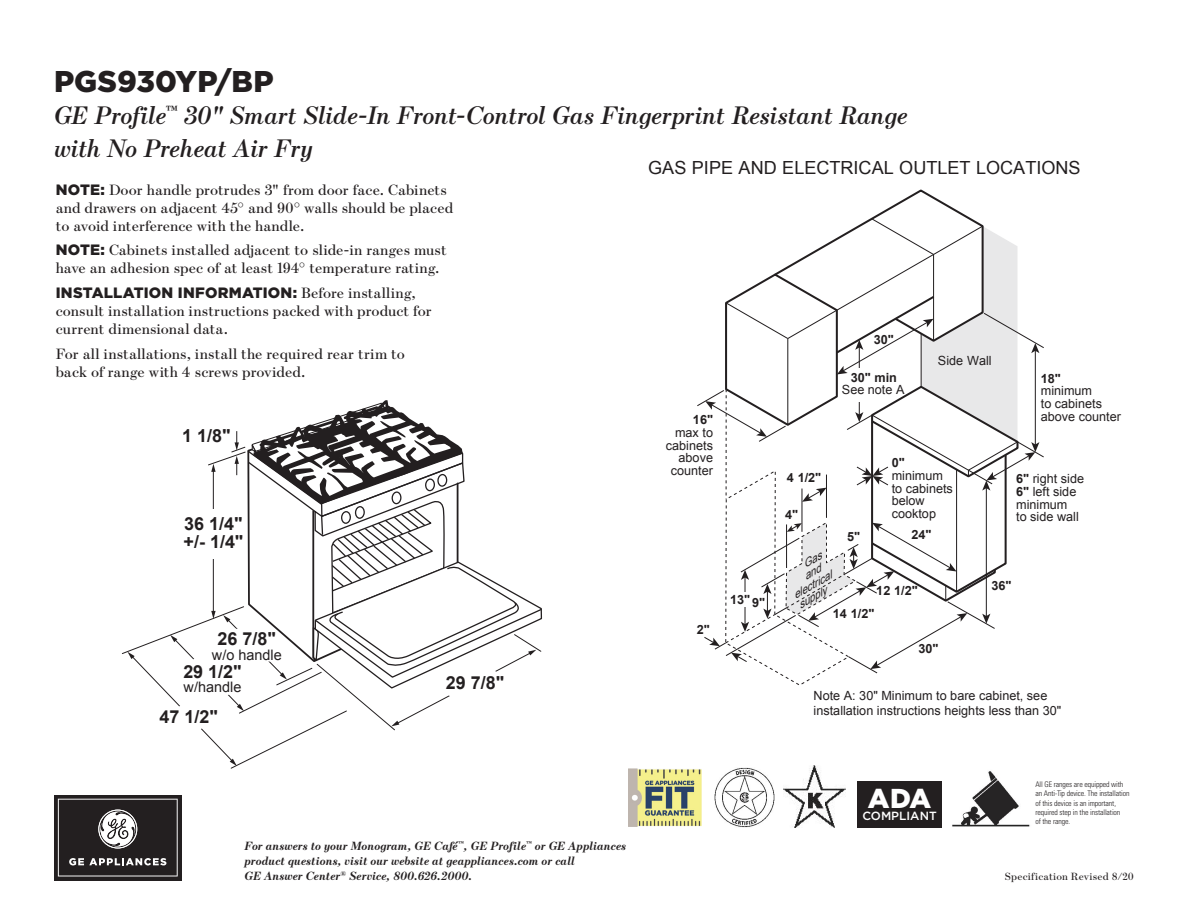
<style>
.page{position:relative;width:1188px;height:918px;background:#fff}
.page>*{position:absolute;margin:0;border:0;box-sizing:border-box;transform-origin:0 0}
.t1{font:900 30px "Gotham";color:#231f20}
.t2{font:900 27.3px "Gotham";color:#fff}
.t3{font:italic 600 25.5px/32.2px "Escrow";letter-spacing:-.005em;color:#231f20}
.t4{font:18.15px "Arial";color:#231f20}
.t5{font:700 18px/18.1px "Arial";color:#231f20}
.body_copy{font:15px/18px "Escrow";letter-spacing:.005em;color:#231f20}
.t6{font:14.4px "Arial";color:#231f20}
.t7{font:12.6px/12.6px "Arial";color:#231f20}
.t8{font:700 12.6px "Arial";color:#231f20}
.t9{font:italic 700 12px/15px "Escrow";letter-spacing:.01em;color:#231f20}
.t10{font:500 11.85px "Gotham";color:#fff}
.t11{font:italic 10.8px "Arial";color:#231f20}
.t12{font:10.5px "Escrow";letter-spacing:.02em;color:#231f20}
.t13{font:300 condensed 7.8px/9px "Univers LT Std";letter-spacing:-.015em;color:#231f20}
.s1{font-family:"Gotham";font-weight:900}
.s2{font-weight:700}
</style>
<div class="page">
<div style="left:54px;top:795px;width:128px;height:85px;background:linear-gradient(to right,#231f20,#231f20)"></div>
<svg style="left:58px;top:799px;width:120px;height:77px;background:#474444"></svg>
<svg style="left:122px;top:400px;width:420px;height:369px"></svg>
<img style="left:952px;top:771px;width:78px;height:56px">
<img style="left:629px;top:768px;width:72px;height:58px">
<img style="left:784px;top:766px;width:62px;height:61px">
<img style="left:715px;top:767px;width:59px;height:61px">
<div style="left:858px;top:781px;width:84px;height:47px;background:#231f20"></div>
<svg style="left:697px;top:189px;width:347px;height:496px"></svg>
<h1 class="t1" style="left:54px;top:61px;width:221px">PGS930YP/BP</h1>
<h3 class="t3" style="left:54px;top:99px;width:855px">GE Profile<sup>™</sup> 30" Smart Slide-In Front-Control Gas Fingerprint Resistant Range with No Preheat Air Fry</h3>
<p class="body_copy" style="left:56px;top:180px;width:399px"><span class="s1">NOTE:</span> Door handle protrudes 3" from door face. Cabinets and drawers on adjacent 45° and 90° walls should be placed to avoid interference with the handle.</p>
<p class="body_copy" style="left:56px;top:241px;width:393px"><span class="s1">NOTE:</span> Cabinets installed adjacent to slide-in ranges must have an adhesion spec of at least 194° temperature rating.</p>
<p class="body_copy" style="left:56px;top:284px;width:378px"><span class="s1">INSTALLATION INFORMATION:</span> Before installing, consult installation instructions packed with product for current dimensional data.</p>
<p class="body_copy" style="left:56px;top:344px;width:351px">For all installations, install the required rear trim to back of range with 4 screws provided.</p>
<p class="t4" style="left:648px;top:156px;width:434px">GAS PIPE AND ELECTRICAL OUTLET LOCATIONS</p>
<p class="t7" style="left:83px;top:192px;width:63px"><span class="s2">18" </span>minimum to cabinets</p>
<p class="t7" style="left:58px;top:292px;width:69px"><span class="s2">6"</span> right side<br><span class="s2">6"</span> left side minimum<br>to side wall</p>
<p class="t8" style="left:874px;top:331px;width:22px">30"</p>
<p class="t7" style="left:938px;top:354px;width:55px">Side Wall</p>
<p class="t7" style="left:842px;top:372px;width:64px;line-height:11.4px;text-align:center"><span class="s2">30" min<br></span>See note A</p>
<p class="t7" style="left:1041px;top:372px;width:82px"><span class="s2">18"<br></span>minimum<br>to cabinets above counter</p>
<p class="t7" style="left:666px;top:414px;width:49px;text-align:right"><span class="s2">16"<br></span>max to cabinets above counter</p>
<p class="t5" style="left:182px;top:427px;width:50px">1 1/8"</p>
<p class="t7" style="left:892px;top:457px;width:63px"><span class="s2">0" </span>minimum to cabinets below cooktop</p>
<p class="t8" style="left:787px;top:469px;width:36px">4 1/2"</p>
<p class="t8" style="left:785px;top:506px;width:15px">4"</p>
<p class="t7" style="left:1016px;top:473px;width:69px"><span class="s2">6"</span> right side<br><span class="s2">6"</span> left side minimum<br>to side wall</p>
<p class="t5" style="left:184px;top:515px;width:61px">36 1/4" +/- 1/4"</p>
<p class="t8" style="left:912px;top:527px;width:22px">24"</p>
<p class="t8" style="left:847px;top:528px;width:15px">5"</p>
<p class="t5" style="left:218px;top:631px;width:60px">26 7/8"</p>
<p class="t6" style="left:212px;top:645px;width:71px">w/o handle</p>
<p class="t5" style="left:183px;top:663px;width:60px">29 1/2"</p>
<p class="t6" style="left:184px;top:677px;width:59px">w/handle</p>
<p class="t5" style="left:159px;top:709px;width:60px">47 1/2"</p>
<p class="t5" style="left:446px;top:674px;width:60px">29 7/8"</p>
<p class="t9" style="left:244px;top:838px;width:383px">For answers to your Monogram, GE Café<sup>™</sup>, GE Profile<sup>™</sup> or GE Appliances product questions, visit our website at geappliances.com or call<br>GE Answer Center<sup>®</sup> Service, 800.626.2000.</p>
<p class="t8" style="left:697px;top:621px;width:15px">2"</p>
<p class="t8" style="left:730px;top:591px;width:36px">13" 9"</p>
<p class="t11" style="left:790px;top:590px;width:44px;rotate:-30deg">electrical</p>
<p class="t8" style="left:876px;top:583px;width:43px">12 1/2"</p>
<p class="t11" style="left:795px;top:599px;width:33px;rotate:-30deg">supply</p>
<p class="t8" style="left:833px;top:606px;width:43px">14 1/2"</p>
<p class="t8" style="left:918px;top:640px;width:22px">30"</p>
<p class="t8" style="left:991px;top:577px;width:22px">36"</p>
<p class="t7" style="left:814px;top:688px;width:249px;line-height:15.1px">Note A: 30" Minimum to bare cabinet, see installation instructions heights less than 30"</p>
<p class="t2" style="left:868px;top:779px;width:65px">ADA</p>
<p class="t10" style="left:862px;top:808px;width:76px">COMPLIANT</p>
<p class="t13" style="left:1035px;top:780px;width:96px">All GE ranges are equipped with an Anti-Tip device. The installation of this device is an important, required step in the installation<br>of the range.</p>
<p class="t12" style="left:1005px;top:870px;width:131px">Specification Revised 8/20</p>
</div>
